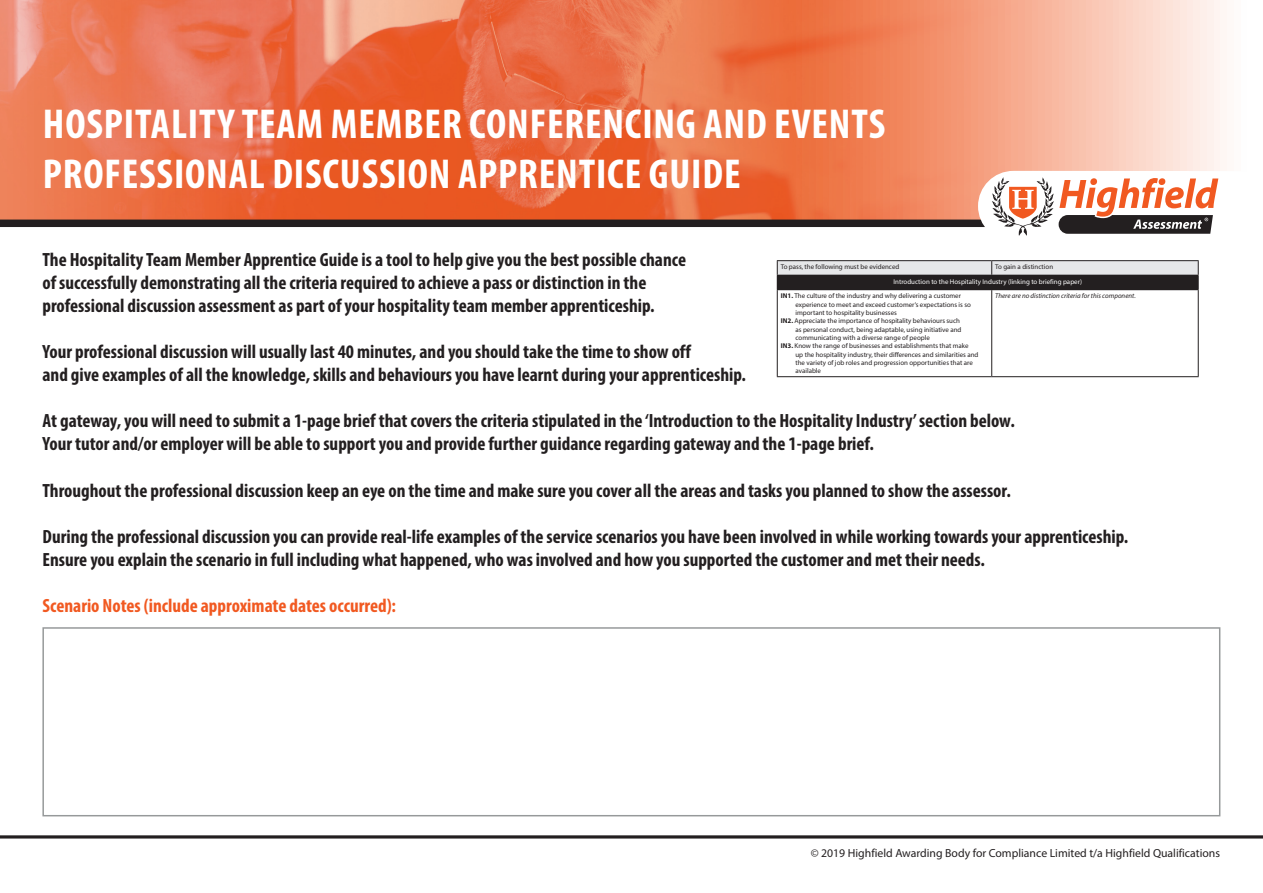
<style>
.page{position:relative;width:1263px;height:893px;background:#fff}
.page>*{position:absolute;margin:0;border:0;box-sizing:border-box;transform-origin:0 0}
.t1{font:700 condensed 42px/50.4px "Myriad Pro";letter-spacing:.02em;color:#fff}
.t2{font:700 condensed 19.2px/23.1px "Myriad Pro";color:#231f20}
.t3{font:700 condensed 19.2px "Myriad Pro";color:#f15921}
.t4{font:11.7px "Myriad Pro";color:#231f20}
.t5{font:6.9px "Myriad Pro";color:#231f20}
.t6{font:6.9px/14.5px "Myriad Pro";color:#fff}
.t7{font:italic 6.9px "Myriad Pro";color:#231f20}
.s1{font-weight:700;color:#231f20}
.s2{color:#231f20}
.s3{font-weight:700}
</style>
<div class="page">
<svg style="left:1036px;top:0;width:191px;height:171px;background:#fad4c6"></svg>
<img style="left:0;top:0;width:1036px;height:220px">
<div style="left:0;top:220px;width:1263px;height:7px;background:#231f20"></div>
<svg style="left:978px;top:171px;width:285px;height:65px"></svg>
<hr style="left:0;top:835px;width:1263px;height:3px;background:#231f20">
<hr style="left:777px;top:260px;width:215px;height:1px;background:#231f20">
<hr style="left:992px;top:260px;width:207px;height:1px;background:#231f20">
<svg style="left:777px;top:261px;width:422px;height:28px;background:#807e80"></svg>
<hr style="left:777px;top:289px;width:215px;height:1px;background:#231f20">
<hr style="left:777px;top:290px;width:1px;height:86px;background:#231f20">
<hr style="left:992px;top:289px;width:207px;height:1px;background:#231f20">
<hr style="left:991px;top:290px;width:1px;height:86px;background:#231f20">
<hr style="left:1198px;top:290px;width:1px;height:86px;background:#231f20">
<hr style="left:777px;top:376px;width:215px;height:1px;background:#231f20">
<hr style="left:992px;top:376px;width:207px;height:1px;background:#231f20">
<h1 class="t1" style="left:43px;top:98px;width:844px">HOSPITALITY TEAM MEMBER CONFERENCING AND EVENTS<br>PROFESSIONAL DISCUSSION APPRENTICE GUIDE</h1>
<p class="t2" style="left:42px;top:248px;width:645px">The Hospitality Team Member Apprentice Guide is a tool to help give you the best possible chance of successfully demonstrating all the criteria required to achieve a pass or distinction in the professional discussion assessment as part of your hospitality team member apprenticeship.</p>
<p class="t2" style="left:42px;top:340px;width:705px">Your professional discussion will usually last 40 minutes, and you should take the time to show off<br>and give examples of all the knowledge, skills and behaviours you have learnt during your apprenticeship.</p>
<p class="t2" style="left:42px;top:409px;width:974px">At gateway, you will need to submit a 1-page brief that covers the criteria stipulated in the ‘Introduction to the Hospitality Industry’ section below.<br>Your tutor and/or employer will be able to support you and provide further guidance regarding gateway and the 1-page brief.</p>
<p class="t2" style="left:42px;top:478px;width:970px">Throughout the professional discussion keep an eye on the time and make sure you cover all the areas and tasks you planned to show the assessor.</p>
<p class="t2" style="left:42px;top:524px;width:1087px">During the professional discussion you can provide real-life examples of the service scenarios you have been involved in while working towards your apprenticeship.<br>Ensure you explain the scenario in full including what happened, who was involved and how you supported the customer and met their needs.</p>
<p class="t3" style="left:42px;top:593px;width:355px">Scenario Notes (include approximate dates occurred):</p>
<p class="t5" style="left:781px;top:263px;width:120px">To pass, the following must be evidenced</p>
<p class="t5" style="left:995px;top:263px;width:59px">To gain a distinction</p>
<p class="t6" style="left:781px;top:274px;width:303px;text-indent:113px">Introduction to the Hospitality Industry (linking to briefing paper)<br><span class="s1">IN1.</span> <span class="s2">The culture of the industry and why delivering a customer</span></p>
<p class="t5" style="left:795px;top:300px;width:177px">experience to meet and exceed customer’s expectations is so</p>
<p class="t5" style="left:795px;top:308px;width:103px">important to hospitality businesses</p>
<p class="t5" style="left:781px;top:317px;width:181px"><span class="s3">IN2.</span> Appreciate the importance of hospitality behaviours such</p>
<p class="t5" style="left:795px;top:325px;width:168px">as personal conduct, being adaptable, using initiative and</p>
<p class="t5" style="left:795px;top:333px;width:136px">communicating with a diverse range of people</p>
<p class="t5" style="left:781px;top:342px;width:189px"><span class="s3">IN3.</span> Know the range of businesses and establishments that make</p>
<p class="t5" style="left:795px;top:350px;width:184px">up the hospitality industry, their differences and similarities and</p>
<p class="t5" style="left:795px;top:358px;width:179px">the variety of job roles and progression opportunities that are</p>
<p class="t5" style="left:795px;top:367px;width:27px">available</p>
<p class="t7" style="left:995px;top:292px;width:142px">There are no distinction criteria for this component.</p>
<p class="t4" style="left:811px;top:846px;width:411px">© 2019 Highfield Awarding Body for Compliance Limited t/a Highfield Qualifications</p>
</div>
